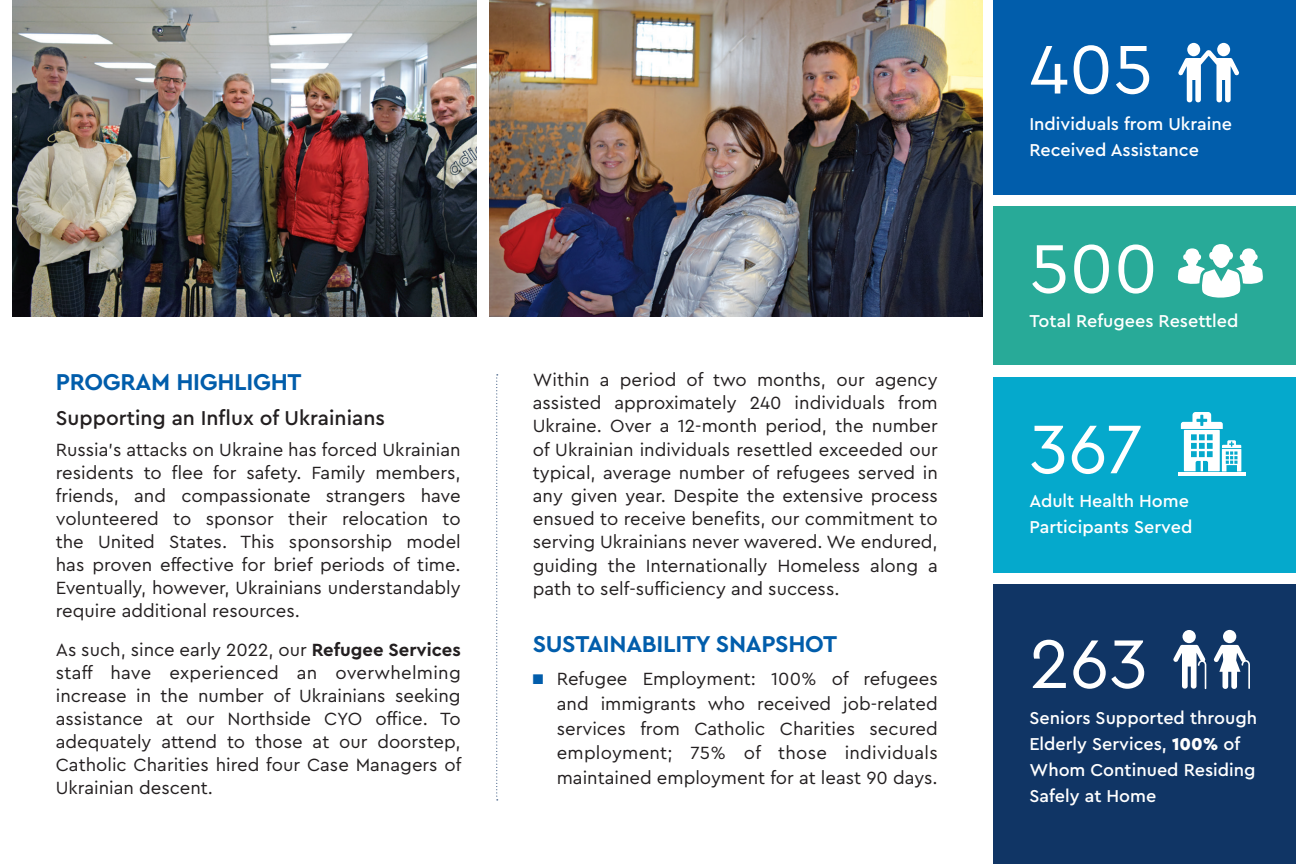
<style>
.page{position:relative;width:1296px;height:864px;background:#fff}
.page>*{position:absolute;margin:0;border:0;box-sizing:border-box;transform-origin:0 0}
.t1{font:72px "Cera Pro";color:#fff}
.t2{font:700 24px "Cera Pro";letter-spacing:-.01em;color:#015dab}
.t3{font:500 21px "Cera Pro";color:#231f20}
.t4{font:18.4px/23px "Cera Pro";color:#231f20;text-align:justify}
.t5{font:500 18px/26px "Cera Pro";color:#fff}
.s1{font-weight:700}
.s2{color:#015dab}
.s3{font-weight:900}
</style>
<div class="page">
<img style="left:490px;top:0;width:492px;height:317px">
<img style="left:13px;top:0;width:464px;height:317px">
<div style="left:994px;top:0;width:302px;height:194px;background:#015dab"></div>
<div style="left:994px;top:206px;width:302px;height:158px;background:#28aa98"></div>
<div style="left:994px;top:377px;width:302px;height:196px;background:#05a9cc"></div>
<div style="left:994px;top:585px;width:302px;height:279px;background:#103565"></div>
<svg style="left:496px;top:374px;width:2px;height:426px"></svg>
<svg style="left:1177px;top:244px;width:86px;height:54px"></svg>
<div style="left:1187px;top:43px;width:13px;height:13px;background:#fff;border-radius:50%"></div>
<div style="left:1217px;top:43px;width:13px;height:13px;background:#fff;border-radius:50%"></div>
<svg style="left:1178px;top:50px;width:61px;height:52px"></svg>
<hr style="left:1178px;top:473px;width:67px;height:3px;background:#fff">
<svg style="left:1181px;top:412px;width:60px;height:60px"></svg>
<div style="left:1183px;top:630px;width:13px;height:13px;background:#fff;border-radius:50%"></div>
<svg style="left:1173px;top:645px;width:33px;height:44px"></svg>
<div style="left:1223px;top:630px;width:13px;height:13px;background:#fff;border-radius:50%"></div>
<svg style="left:1214px;top:645px;width:36px;height:44px"></svg>
<h2 class="t2" style="left:56px;top:366px;width:247px">PROGRAM HIGHLIGHT</h2>
<p class="t3" style="left:56px;top:404px;width:331px">Supporting an Influx of Ukrainians</p>
<p class="t4" style="left:56px;top:438px;width:407px">Russia’s attacks on Ukraine has forced Ukrainian residents to flee for safety. Family members, friends, and compassionate strangers have volunteered to sponsor their relocation to the United States. This sponsorship model has proven effective for brief periods of time.<br>Eventually, however, Ukrainians understandably require additional resources.</p>
<p class="t4" style="left:56px;top:638px;width:407px">As such, since early 2022, our <span class="s1">Refugee Services </span>staff have experienced an overwhelming increase in the number of Ukrainians seeking assistance at our Northside CYO office. To adequately attend to those at our doorstep, Catholic Charities hired four Case Managers of Ukrainian descent.</p>
<p class="t4" style="left:533px;top:367px;width:407px">Within a period of two months, our agency assisted approximately 240 individuals from Ukraine. Over a 12-month period, the number of Ukrainian individuals resettled exceeded our typical, average number of refugees served in any given year. Despite the extensive process ensued to receive benefits, our commitment to serving Ukrainians never wavered. We endured, guiding the Internationally Homeless along a path to self-sufficiency and success.</p>
<h2 class="t2" style="left:533px;top:628px;width:306px">SUSTAINABILITY SNAPSHOT</h2>
<p class="t4" style="left:557px;top:665px;width:383px;line-height:25px;text-indent:-24px"><span class="s2">■</span> Refugee Employment: 100% of refugees and immigrants who received job-related services from Catholic Charities secured employment; 75% of those individuals maintained employment for at least 90 days.</p>
<h1 class="t1" style="left:1029px;top:22px;width:125px">405</h1>
<p class="t5" style="left:1029px;top:110px;width:204px">Individuals from Ukraine<br>Received Assistance</p>
<h1 class="t1" style="left:1029px;top:221px;width:130px">500</h1>
<p class="t5" style="left:1029px;top:307px;width:210px">Total Refugees Resettled</p>
<h1 class="t1" style="left:1029px;top:401px;width:115px">367</h1>
<p class="t5" style="left:1029px;top:487px;width:165px">Adult Health Home<br>Participants Served</p>
<h1 class="t1" style="left:1029px;top:616px;width:120px">263</h1>
<p class="t5" style="left:1029px;top:704px;width:229px">Seniors Supported through<br>Elderly Services, <span class="s3">100%</span> of<br>Whom Continued Residing<br>Safely at Home</p>
</div>
